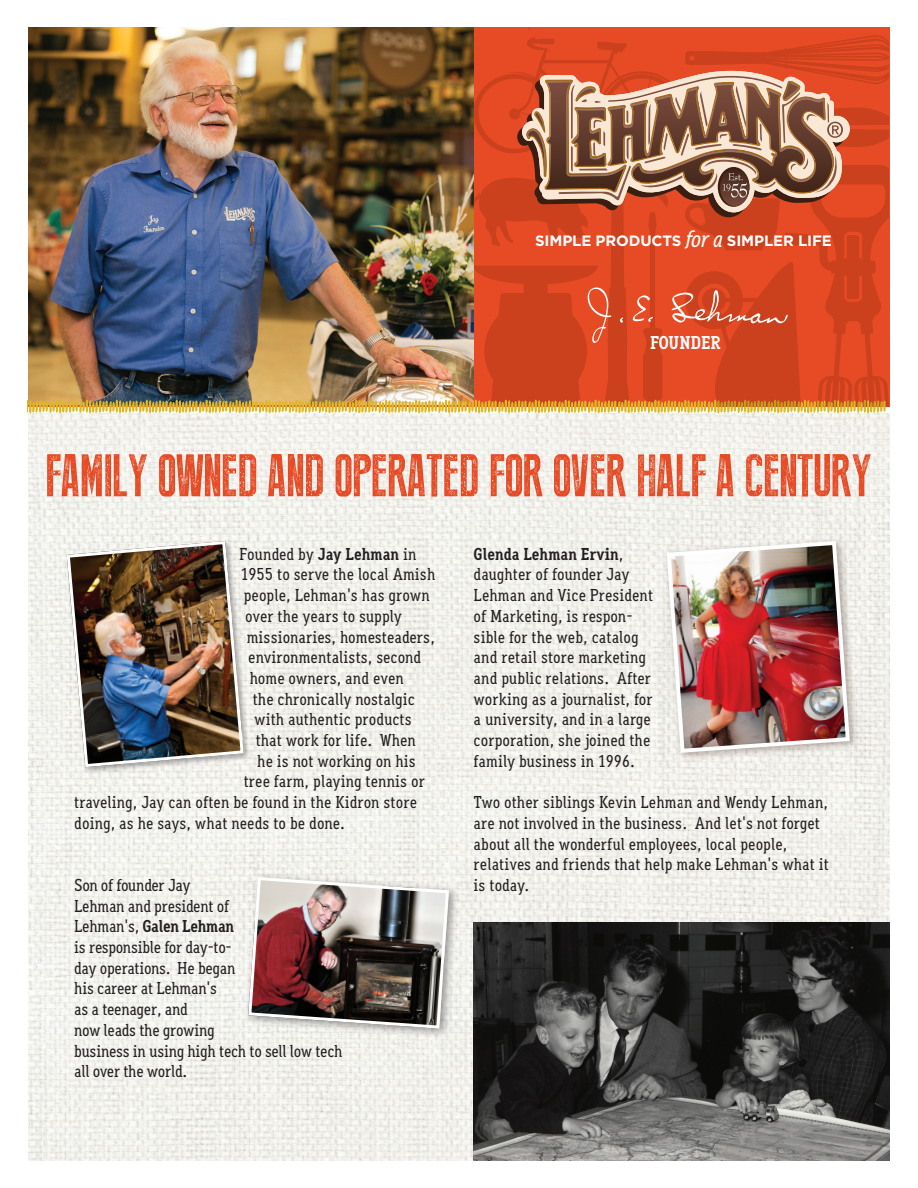
<style>
.page{position:relative;width:918px;height:1188px;background:#fff}
.page>*{position:absolute;margin:0;border:0;box-sizing:border-box;transform-origin:0 0}
.t1{font:60px "Press Style";color:#e64b25}
.t2{font:700 18.6px "Aaux Office";color:#fff}
.t3{font:500 17.25px/20.7px "Aaux Office";color:#231f20}
.t4{font:500 17.25px/20.7px "Aaux Office";letter-spacing:-.02em;color:#231f20}
.t5{font:700 15px "Gotham";letter-spacing:-.01em;color:#fff}
.s1{font-family:"Aaux Office";font-weight:500;font-style:italic;font-size:24px}
.s2{font-weight:700}
</style>
<div class="page">
<svg style="left:474px;top:28px;width:111px;height:1px"></svg>
<img style="left:28px;top:27px;width:446px;height:8px">
<img style="left:28px;top:414px;width:862px;height:747px">
<div style="left:662px;top:536px;width:198px;height:227px;background:#3a1e12;opacity:.35"></div>
<img style="left:665px;top:539px;width:187px;height:216px">
<div style="left:243px;top:872px;width:217px;height:167px;background:#231f20;opacity:.45"></div>
<img style="left:247px;top:875px;width:204px;height:155px">
<div style="left:65px;top:539px;width:186px;height:235px;background:#231f20;opacity:.35"></div>
<img style="left:65px;top:539px;width:180px;height:230px">
<img style="left:474px;top:922px;width:416px;height:239px">
<img style="left:27px;top:35px;width:862px;height:378px">
<p class="t5" style="left:535px;top:231px;width:298px">SIMPLE PRODUCTS <span class="s1">for a</span> SIMPLER LIFE</p>
<p class="t2" style="left:650px;top:331px;width:72px">FOUNDER</p>
<h1 class="t1" style="left:46px;top:444px;width:828px">FAMILY OWNED AND OPERATED FOR OVER HALF A CENTURY</h1>
<p class="t3" style="left:239px;top:543px;width:179px">Founded by <span class="s2">Jay Lehman</span> in</p>
<p class="t3" style="left:241px;top:564px;width:196px">1955 to serve the local Amish</p>
<p class="t3" style="left:244px;top:585px;width:188px">people, Lehman's has grown</p>
<p class="t3" style="left:245px;top:606px;width:158px">over the years to supply</p>
<p class="t3" style="left:247px;top:626px;width:190px">missionaries, homesteaders,</p>
<p class="t3" style="left:248px;top:647px;width:175px">environmentalists, second</p>
<p class="t3" style="left:250px;top:668px;width:156px">home owners, and even</p>
<p class="t3" style="left:253px;top:688px;width:164px">the chronically nostalgic</p>
<p class="t3" style="left:254px;top:709px;width:159px">with authentic products</p>
<p class="t3" style="left:256px;top:730px;width:162px">that work for life. When</p>
<p class="t3" style="left:257px;top:750px;width:160px">he is not working on his</p>
<p class="t3" style="left:244px;top:771px;width:183px">tree farm, playing tennis or</p>
<p class="t3" style="left:74px;top:792px;width:344px">traveling, Jay can often be found in the Kidron store</p>
<p class="t3" style="left:74px;top:813px;width:272px">doing, as he says, what needs to be done.</p>
<p class="t4" style="left:74px;top:875px;width:270px">Son of founder Jay<br>Lehman and president of<br>Lehman's, <span class="s2">Galen Lehman<br></span>is responsible for day-to-<br>day operations. He began<br>his career at Lehman's<br>as a teenager, and<br>now leads the growing<br>business in using high tech to sell low tech all over the world.</p>
<p class="t3" style="left:474px;top:543px;width:181px"><span class="s2">Glenda Lehman Ervin</span>, daughter of founder Jay<br>Lehman and Vice President of Marketing, is respon&shy;sible for the web, catalog and retail store marketing and public relations. After working as a journalist, for a university, and in a large corporation, she joined the family business in 1996.</p>
<p class="t3" style="left:474px;top:792px;width:357px">Two other siblings Kevin Lehman and Wendy Lehman, are not involved in the business. And let's not forget about all the wonderful employees, local people, relatives and friends that help make Lehman's what it is today.</p>
</div>
